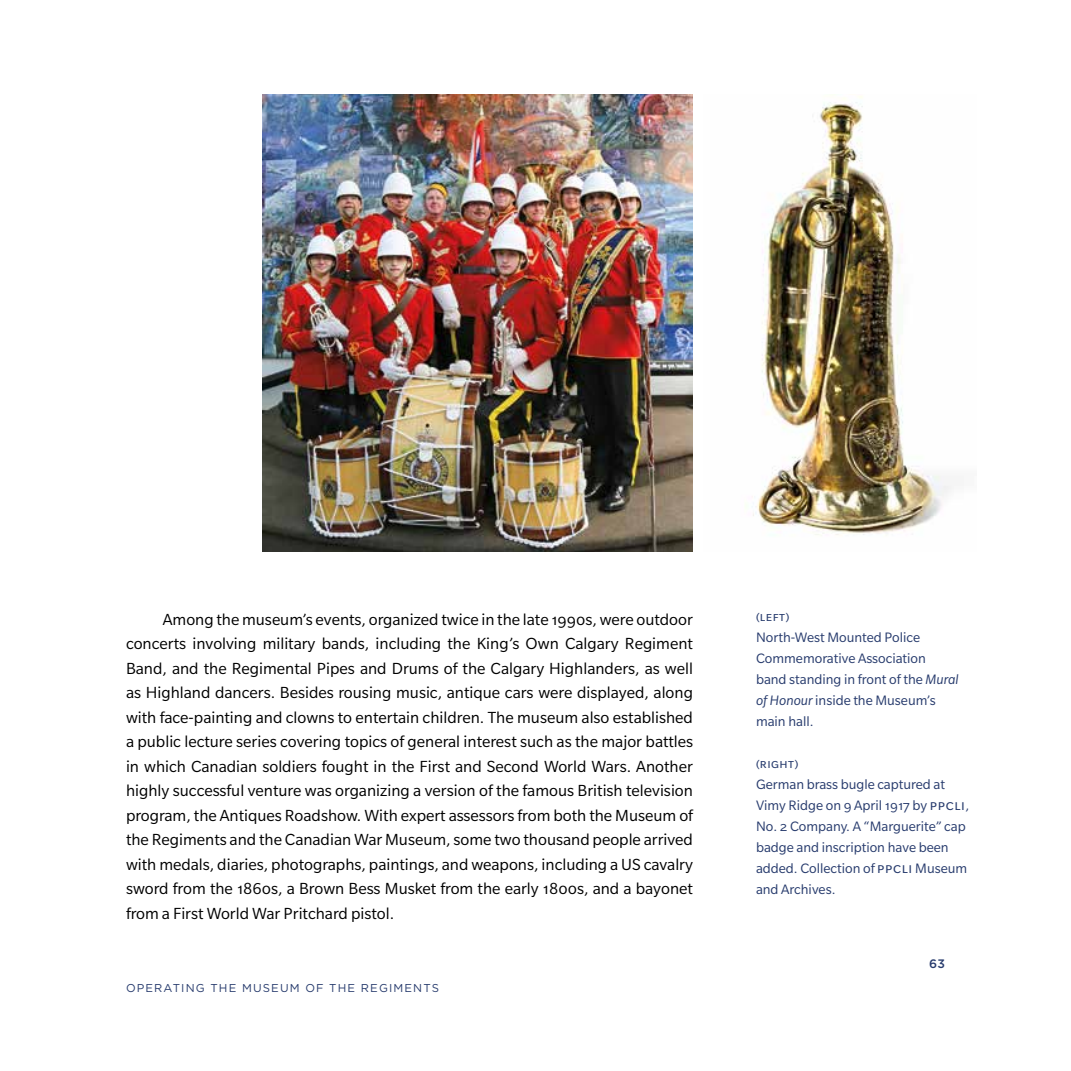
<style>
.page{position:relative;width:1071px;height:1071px;background:#fff}
.page>*{position:absolute;margin:0;border:0;box-sizing:border-box;transform-origin:0 0}
.t1{font:17.5px/24.5px "Slate Pro";color:#000;text-align:justify}
.t2{font:14.88px/21px "Slate Pro";color:#273b6d}
.t3{font:500 12.25px "Gotham";color:#273b6d}
.t4{font:11.38px "Gotham";letter-spacing:.1em;color:#273b6d}
.s1{font-style:italic}
.s2{font-size:16.62px}
</style>
<div class="page">
<img style="left:262px;top:94px;width:431px;height:457px">
<img style="left:745px;top:96px;width:207px;height:439px">
<p class="t1" style="left:126px;top:607px;width:569px;text-indent:37px">Among the museum’s events, organized twice in the late 1990s, were outdoor concerts involving military bands, including the King’s Own Calgary Regiment Band, and the Regimental Pipes and Drums of the Calgary Highlanders, as well as Highland dancers. Besides rousing music, antique cars were displayed, along with face-painting and clowns to entertain children. The museum also established a public lecture series covering topics of general interest such as the major battles in which Canadian soldiers fought in the First and Second World Wars. Another highly successful venture was organizing a version of the famous British television program, the Antiques Roadshow. With expert assessors from both the Museum of the Regiments and the Canadian War Museum, some two thousand people arrived with medals, diaries, photographs, paintings, and weapons, including a US cavalry sword from the 1860s, a Brown Bess Musket from the early 1800s, and a bayonet from a First World War Pritchard pistol.</p>
<p class="t2" style="left:756px;top:606px;width:204px">(left)<br>North-West Mounted Police<br>Commemorative Association band standing in front of the <span class="s1">Mural of Honour</span> inside the Museum’s main hall.</p>
<p class="t2" style="left:756px;top:753px;width:191px">(right)<br>German brass bugle captured at<br>Vimy Ridge on 9 April 1917 by <span class="s2">PPCLI</span></p>
<p class="t2" style="left:756px;top:795px;width:215px;text-indent:209px">,<br>No. 2 Company. A “Marguerite” cap badge and inscription have been added. Collection of <span class="s2">PPCLI</span></p>
<p class="t2" style="left:915px;top:858px;width:53px">Museum</p>
<p class="t2" style="left:756px;top:879px;width:81px">and Archives.</p>
<p class="t4" style="left:126px;top:981px;width:315px">OPERATING THE MUSEUM OF THE REGIMENTS</p>
<p class="t3" style="left:929px;top:955px;width:17px">63</p>
</div>
